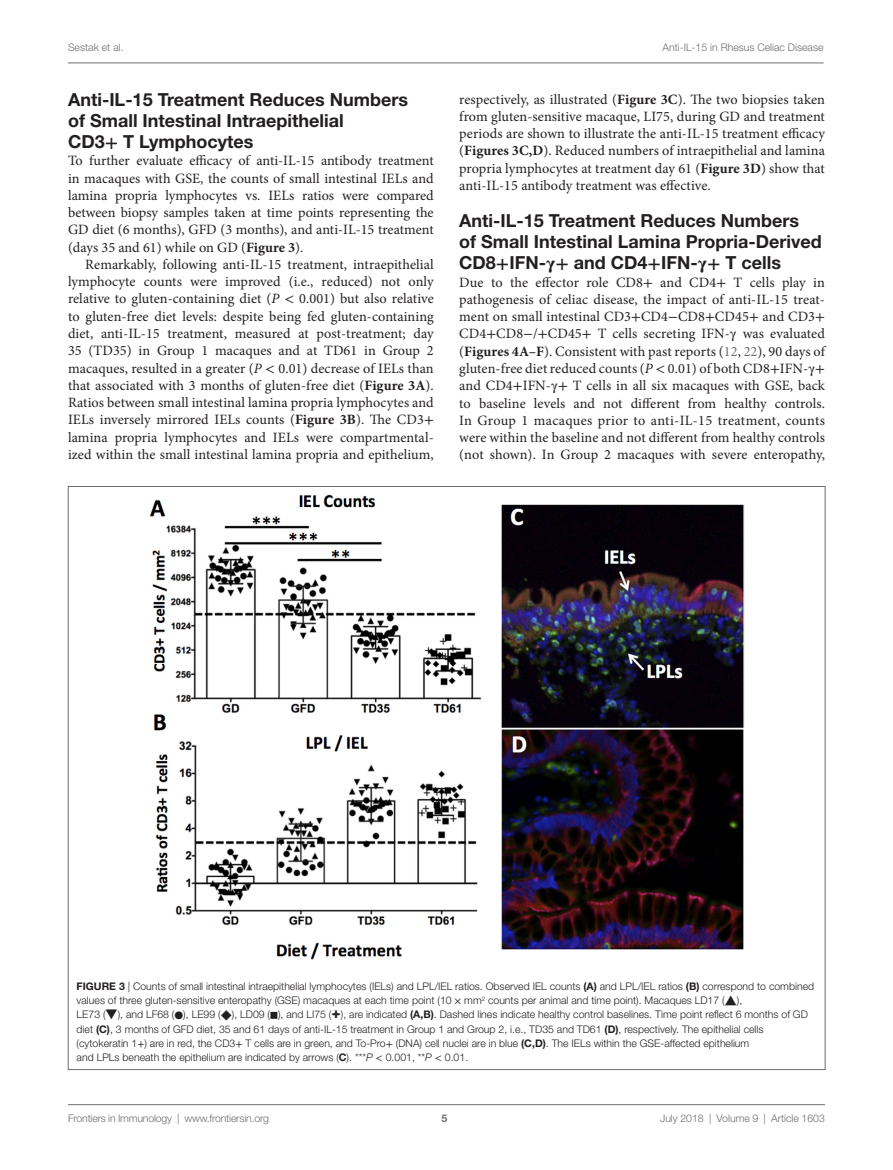
<style>
.page{position:relative;width:893px;height:1170px;background:#fff}
.page>*{position:absolute;margin:0;border:0;box-sizing:border-box;transform-origin:0 0}
.t1{font:700 18px/21px "Helvetica Neue LT Std";color:#231f20}
.t2{font:14.25px/17.2px "Minion Pro";color:#231f20;text-align:justify}
.t3{font:300 10.5px/14.2px "Helvetica Neue LT Std";color:#231f20}
.t4{font:300 10.5px "Helvetica Neue LT Std";color:#6c6d70}
.t5{font:700 10.5px "Helvetica Neue LT Std";color:#6c6d70}
.s1{font-family:"STIX General"}
.s2{font-weight:700}
.s3{font-style:italic}
.s4{color:#6c6d70}
.s5{font-family:"STIX General";font-weight:400}
</style>
<div class="page">
<img style="left:149px;top:495px;width:595px;height:464px">
<hr style="left:68px;top:1104px;width:757px;height:1px;background:#6c6d70">
<hr style="left:68px;top:63px;width:755px;height:1px;background:#6c6d70">
<p class="t4" style="left:68px;top:41px;width:57px">Sestak et al.</p>
<p class="t4" style="left:662px;top:41px;width:163px">Anti-IL-15 in Rhesus Celiac Disease</p>
<p class="t1" style="left:68px;top:89px;width:341px">Anti-IL-15 Treatment Reduces Numbers of Small Intestinal Intraepithelial<br>CD3<span class="s1">+</span> T Lymphocytes</p>
<p class="t2" style="left:68px;top:152px;width:367px">To further evaluate efficacy of anti-IL-15 antibody treatment in macaques with GSE, the counts of small intestinal IELs and lamina propria lymphocytes vs. IELs ratios were compared between biopsy samples taken at time points representing the GD diet (6 months), GFD (3 months), and anti-IL-15 treatment (days 35 and 61) while on GD (<span class="s2">Figure 3</span>).</p>
<p class="t2" style="left:68px;top:256px;width:367px;text-indent:17px">Remarkably, following anti-IL-15 treatment, intraepithelial lymphocyte counts were improved (i.e., reduced) not only relative to gluten-containing diet (<span class="s3">P</span> <span class="s1">&lt;</span> 0.001) but also relative to gluten-free diet levels: despite being fed gluten-containing diet, anti-IL-15 treatment, measured at post-treatment; day 35 (TD35) in Group 1 macaques and at TD61 in Group 2 macaques, resulted in a greater (<span class="s3">P</span> <span class="s1">&lt;</span> 0.01) decrease of IELs than that associated with 3 months of gluten-free diet (<span class="s2">Figure 3A</span>).<br>Ratios between small intestinal lamina propria lymphocytes and IELs inversely mirrored IELs counts (<span class="s2">Figure 3B</span>). The CD3<span class="s1">+ </span>lamina propria lymphocytes and IELs were compartmental&shy;ized within the small intestinal lamina propria and epithelium,</p>
<p class="t2" style="left:459px;top:91px;width:367px">respectively, as illustrated (<span class="s2">Figure 3C</span>). The two biopsies taken from gluten-sensitive macaque, LI75, during GD and treatment periods are shown to illustrate the anti-IL-15 treatment efficacy (<span class="s2">Figures 3C,D</span>). Reduced numbers of intraepithelial and lamina propria lymphocytes at treatment day 61 (<span class="s2">Figure 3D</span>) show that anti-IL-15 antibody treatment was effective.</p>
<p class="t1" style="left:459px;top:210px;width:364px">Anti-IL-15 Treatment Reduces Numbers<br>of Small Intestinal Lamina Propria-Derived<br>CD8<span class="s1">+</span>IFN-<span class="s1">γ+</span> and CD4<span class="s1">+</span>IFN-<span class="s1">γ+</span> T cells</p>
<p class="t2" style="left:459px;top:273px;width:367px">Due to the effector role CD8<span class="s1">+</span> and CD4<span class="s1">+</span> T cells play in pathogenesis of celiac disease, the impact of anti-IL-15 treat&shy;ment on small intestinal CD3<span class="s1">+</span>CD4<span class="s1">−</span>CD8<span class="s1">+</span>CD45<span class="s1">+</span> and CD3<span class="s1">+ </span>CD4<span class="s1">+</span>CD8<span class="s1">−</span>/<span class="s1">+</span>CD45<span class="s1">+</span> T cells secreting IFN-<span class="s1">γ</span> was evaluated (<span class="s2">Figures 4A–F</span>). Consistent with past reports (<span class="s4">12</span>, <span class="s4">22</span>), 90 days of gluten-free diet reduced counts (<span class="s3">P</span> <span class="s1">&lt;</span> 0.01) of both CD8<span class="s1">+</span>IFN-<span class="s1">γ+ </span>and CD4<span class="s1">+</span>IFN-<span class="s1">γ+</span> T cells in all six macaques with GSE, back to baseline levels and not different from healthy controls.<br>In Group 1 macaques prior to anti-IL-15 treatment, counts were within the baseline and not different from healthy controls (not shown). In Group 2 macaques with severe enteropathy,</p>
<p class="t3" style="left:77px;top:978px;width:739px"><span class="s2">Figure 3</span> | Counts of small intestinal intraepithelial lymphocytes (IELs) and LPL/IEL ratios. Observed IEL counts <span class="s2">(A)</span> and LPL/IEL ratios <span class="s2">(B)</span> correspond to combined values of three gluten-sensitive enteropathy (GSE) macaques at each time point (10 <span class="s5">×</span> mm<sup>2</sup> counts per animal and time point). Macaques LD17 (<span class="s5">▲</span>),<br>LE73 (<span class="s5">▼</span>), and LF68 (<span class="s5">●</span>), LE99 (<span class="s5">◆</span>), LD09 (<span class="s5">◼</span>), and LI75 ( ), are indicated <span class="s2">(A,B)</span>. Dashed lines indicate healthy control baselines. Time point reflect 6 months of GD diet <span class="s2">(C)</span>, 3 months of GFD diet, 35 and 61 days of anti-IL-15 treatment in Group 1 and Group 2, i.e., TD35 and TD61 <span class="s2">(D)</span>, respectively. The epithelial cells (cytokeratin 1<span class="s5">+</span>) are in red, the CD3<span class="s5">+</span> T cells are in green, and To-Pro<span class="s5">+</span> (DNA) cell nuclei are in blue <span class="s2">(C,D)</span>. The IELs within the GSE-affected epithelium<br>and LPLs beneath the epithelium are indicated by arrows (<span class="s2">C</span>). ***<span class="s3">P</span> <span class="s5">&lt;</span> 0.001, **<span class="s3">P</span> <span class="s5">&lt;</span> 0.01.</p>
<p class="t4" style="left:68px;top:1111px;width:203px">Frontiers in Immunology | www.frontiersin.org</p>
<p class="t4" style="left:660px;top:1111px;width:166px">July 2018 | Volume 9 | Article 1603</p>
<p class="t5" style="left:441px;top:1111px;width:7px">5</p>
</div>
